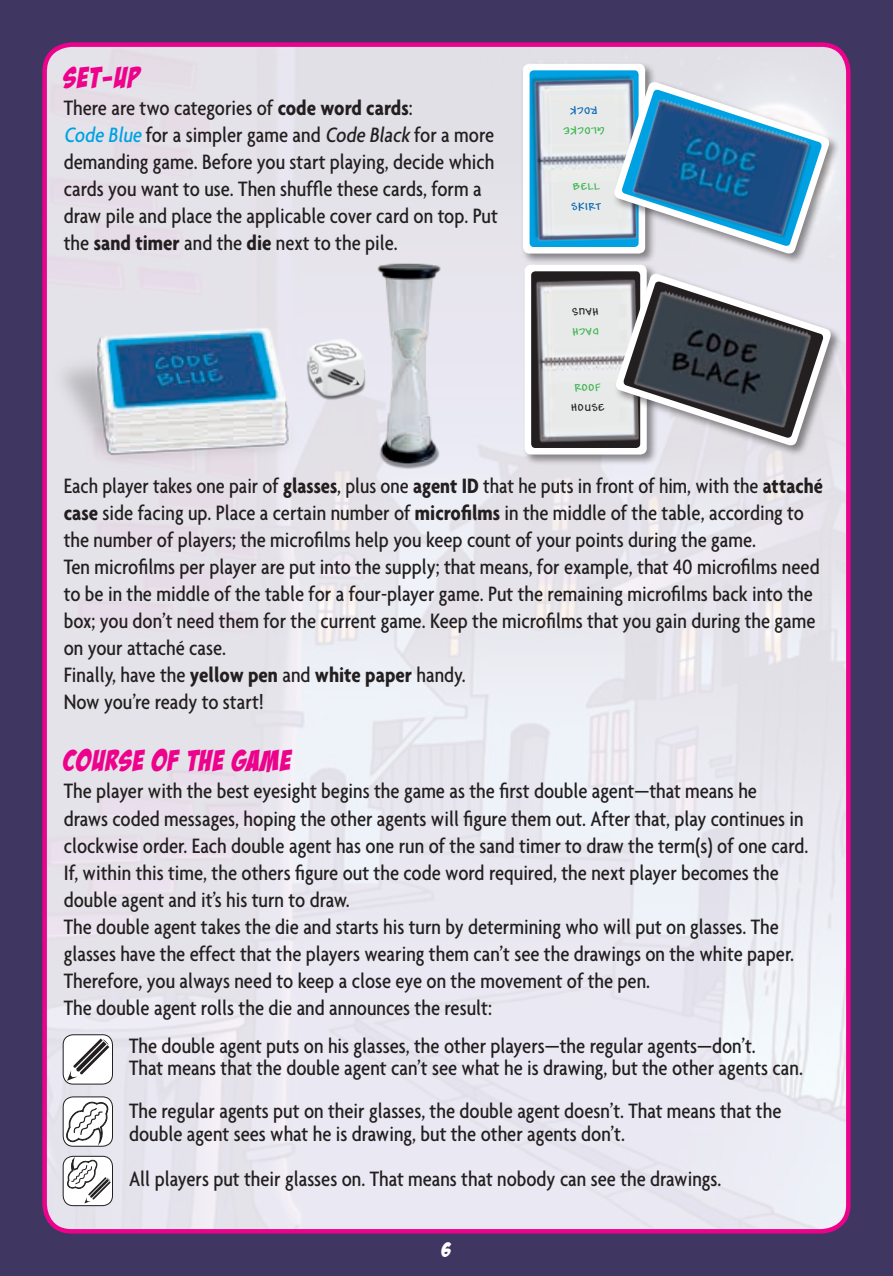
<style>
.page{position:relative;width:893px;height:1276px;background:#403662}
.page>*{position:absolute;margin:0;border:0;box-sizing:border-box;transform-origin:0 0}
.t1{font:29.25px "Bada Boom BB";letter-spacing:.05em;color:#ed028c}
.t2{font:500 condensed 22.5px/27px "Agenda";color:#231f20}
.t3{font:20.25px "Bada Boom BB";color:#fff}
.t4{font:700 10.8px "Andy";letter-spacing:.065em;color:#35b44a}
.t5{font:700 10.8px "Andy";letter-spacing:.065em;color:#0162b0}
.t6{font:700 10.8px "Andy";letter-spacing:.065em;color:#231f20}
.s1{font-weight:700}
.s2{font-style:italic;color:#00a1e3}
.s3{font-style:italic}
</style>
<div class="page">
<div style="left:45px;top:45px;width:803px;height:1186px;background:linear-gradient(to right,#e6e2ea,#eae9f1);border-radius:27px"></div>
<img style="left:42px;top:312px;width:263px;height:156px">
<div style="left:520px;top:61px;width:137px;height:204px;background:#231f20;opacity:.5"></div>
<img style="left:523px;top:64px;width:122px;height:189px">
<div style="left:522px;top:262px;width:136px;height:203px;background:#231f20;opacity:.5"></div>
<div style="left:525px;top:265px;width:122px;height:189px;background:#fff"></div>
<div style="left:613px;top:80px;width:227px;height:185px;background:#231f20;opacity:.5"></div>
<svg style="left:530px;top:70px;width:301px;height:185px;background:#b8d0dd"></svg>
<img style="left:613px;top:82px;width:216px;height:173px">
<div style="left:614px;top:272px;width:228px;height:185px;background:#231f20;opacity:.5"></div>
<svg style="left:531px;top:271px;width:301px;height:177px;background:#bcbbbd"></svg>
<img style="left:615px;top:274px;width:215px;height:173px">
<div style="left:63px;top:1156px;width:49px;height:49px;background:#fff;border-radius:10px"></div>
<div style="left:63px;top:1156px;width:50px;height:50px;border:1px solid #231f20;border-radius:10px"></div>
<svg style="left:66px;top:1156px;width:45px;height:47px"></svg>
<div style="left:63px;top:1097px;width:49px;height:49px;background:#fff;border-radius:10px"></div>
<div style="left:63px;top:1096px;width:50px;height:50px;border:1px solid #231f20;border-radius:10px"></div>
<svg style="left:64px;top:1100px;width:46px;height:45px"></svg>
<div style="left:63px;top:1034px;width:49px;height:50px;background:#fff;border-radius:10px"></div>
<div style="left:63px;top:1034px;width:50px;height:50px;border:1px solid #231f20;border-radius:10px"></div>
<svg style="left:67px;top:1038px;width:42px;height:42px"></svg>
<img style="left:262px;top:308px;width:80px;height:128px">
<img style="left:342px;top:232px;width:130px;height:255px">
<h1 class="t1" style="left:64px;top:62px;width:76px">SET-UP</h1>
<p class="t2" style="left:64px;top:94px;width:436px">There are two categories of <span class="s1">code word cards</span>:<br><span class="s2">Code Blue</span> for a simpler game and <span class="s3">Code Black</span> for a more demanding game. Before you start playing, decide which cards you want to use. Then shuffle these cards, form a draw pile and place the applicable cover card on top. Put the <span class="s1">sand timer</span> and the <span class="s1">die</span> next to the pile.</p>
<p class="t5" style="left:597px;top:116px;width:28px;rotate:179deg">ROCK</p>
<p class="t4" style="left:605px;top:136px;width:43px;rotate:179deg">GLOCKE</p>
<p class="t4" style="left:573px;top:180px;width:28px">BELL</p>
<p class="t5" style="left:571px;top:201px;width:31px">SKIRT</p>
<p class="t6" style="left:599px;top:317px;width:28px;rotate:179deg">HAUS</p>
<p class="t4" style="left:599px;top:337px;width:28px;rotate:179deg">DACH</p>
<p class="t4" style="left:575px;top:381px;width:27px">ROOF</p>
<p class="t6" style="left:571px;top:401px;width:35px">HOUSE</p>
<p class="t2" style="left:64px;top:472px;width:761px">Each player takes one pair of <span class="s1">glasses</span>, plus one <span class="s1">agent ID</span> that he puts in front of him, with the <span class="s1">attaché case</span> side facing up. Place a certain number of <span class="s1">microfilms</span> in the middle of the table, according to the number of players; the microfilms help you keep count of your points during the game.<br>Ten microfilms per player are put into the supply; that means, for example, that 40 microfilms need to be in the middle of the table for a four-player game. Put the remaining microfilms back into the box; you don’t need them for the current game. Keep the microfilms that you gain during the game on your attaché case.<br>Finally, have the <span class="s1">yellow pen</span> and <span class="s1">white paper</span> handy.<br>Now you’re ready to start!</p>
<h1 class="t1" style="left:64px;top:745px;width:229px">COURSE OF THE GAME</h1>
<p class="t2" style="left:64px;top:777px;width:746px">The player with the best eyesight begins the game as the first double agent—that means he<br>draws coded messages, hoping the other agents will figure them out. After that, play continues in clockwise order. Each double agent has one run of the sand timer to draw the term(s) of one card.<br>If, within this time, the others figure out the code word required, the next player becomes the double agent and it’s his turn to draw.<br>The double agent takes the die and starts his turn by determining who will put on glasses. The glasses have the effect that the players wearing them can’t see the drawings on the white paper.<br>Therefore, you always need to keep a close eye on the movement of the pen.<br>The double agent rolls the die and announces the result:</p>
<p class="t2" style="left:129px;top:1034px;width:675px;line-height:22.5px">The double agent puts on his glasses, the other players—the regular agents—don’t.<br>That means that the double agent can’t see what he is drawing, but the other agents can.</p>
<p class="t2" style="left:129px;top:1099px;width:654px;line-height:22.5px">The regular agents put on their glasses, the double agent doesn’t. That means that the double agent sees what he is drawing, but the other agents don’t.</p>
<p class="t2" style="left:129px;top:1164px;width:594px">All players put their glasses on. That means that nobody can see the drawings.</p>
<p class="t3" style="left:442px;top:1239px;width:11px">6</p>
</div>
